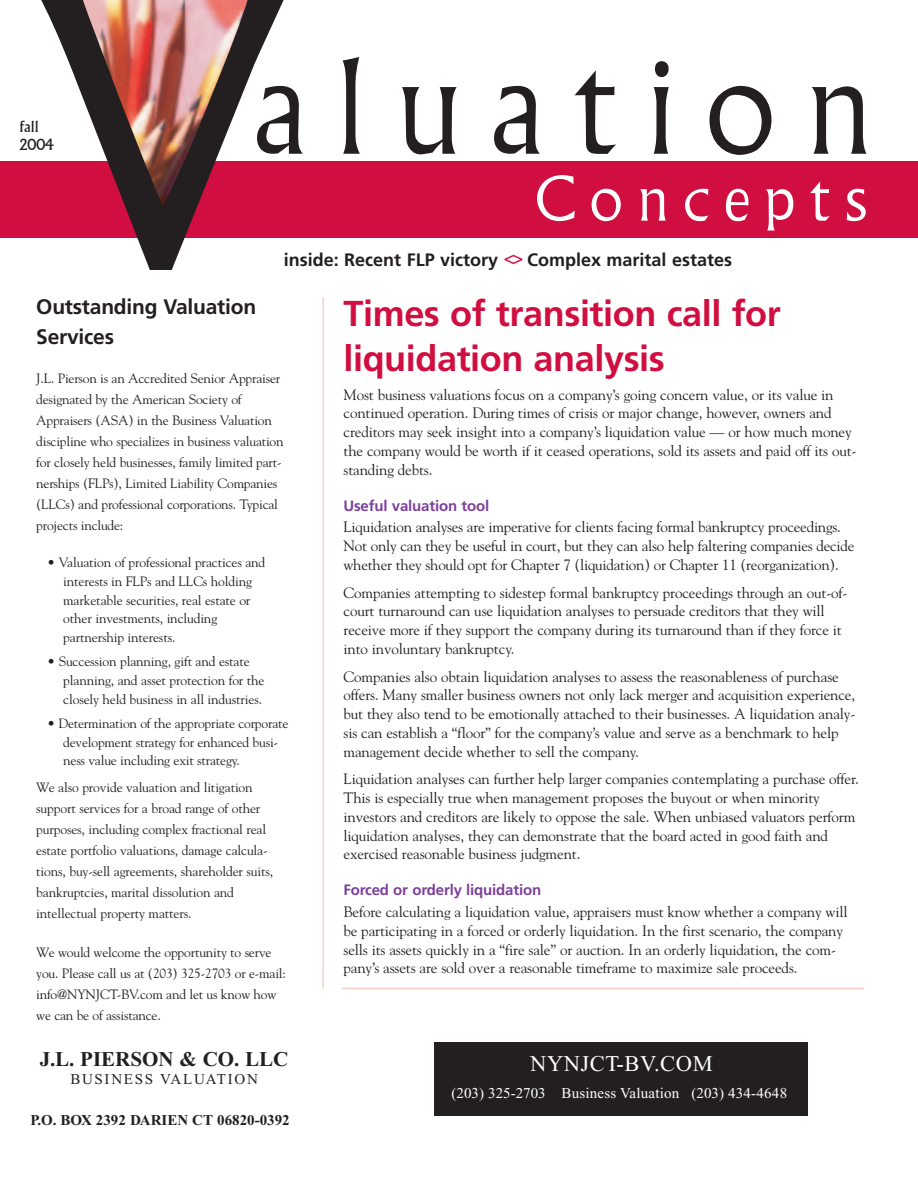
<style>
.page{position:relative;width:918px;height:1188px;background:#fff}
.page>*{position:absolute;margin:0;border:0;box-sizing:border-box;transform-origin:0 0}
.t1{font:300 127.5px "Albertus";letter-spacing:.23em;color:#231f20}
.t2{font:300 60px "Albertus";letter-spacing:.235em;color:#fff}
.t3{font:700 36px/45px "Frutiger";letter-spacing:-.01em;color:#d10e40}
.t4{font:22.5px "Times";letter-spacing:.025em;color:#fff}
.t5{font:700 21px/30px "Frutiger";letter-spacing:-.01em;color:#231f20}
.t6{font:700 21px "Times";color:#231f20}
.t7{font:700 18px "Frutiger";color:#231f20}
.t8{font:15px/18.8px "Goudy";letter-spacing:-.01em;color:#231f20}
.t9{font:700 15px "Frutiger";letter-spacing:-.01em;color:#7c4099}
.t10{font:15px "Times";letter-spacing:.015em;color:#fff}
.t11{font:700 15px "Times";color:#231f20}
.t12{font:15px "Times";letter-spacing:.115em;color:#231f20}
.t13{font:15px/18px "Albertus";color:#231f20}
.t14{font:13.5px/21px "Goudy";letter-spacing:-.015em;color:#231f20}
.s1{font-family:"Goudy";color:#d10e40}
</style>
<div class="page">
<div style="left:1px;top:161px;width:917px;height:76px;background:#d10e40"></div>
<hr style="left:342px;top:988px;width:522px;height:1px;background:#f5cec7">
<hr style="left:322px;top:297px;width:2px;height:691px;background:#f5cec7">
<svg style="left:9px;top:0;width:306px;height:270px"></svg>
<div style="left:435px;top:1042px;width:373px;height:73px;background:#231f20"></div>
<p class="t13" style="left:20px;top:119px;width:36px">fall<br>2004</p>
<h1 class="t1" style="left:255px;top:58px;width:619px">aluation</h1>
<h2 class="t2" style="left:535px;top:176px;width:333px">Concepts</h2>
<p class="t7" style="left:284px;top:252px;width:450px">inside: Recent FLP victory <span class="s1">&lt;&gt;</span> Complex marital estates</p>
<h3 class="t3" style="left:344px;top:293px;width:439px">Times of transition call for liquidation analysis</h3>
<h3 class="t5" style="left:36px;top:294px;width:222px">Outstanding Valuation<br>Services</h3>
<p class="t14" style="left:36px;top:368px;width:249px">J.L. Pierson is an Accredited Senior Appraiser designated by the American Society of Appraisers (ASA) in the Business Valuation discipline who specializes in business valuation for closely held businesses, family limited part&shy;nerships (FLPs), Limited Liability Companies (LLCs) and professional corporations. Typical projects include:</p>
<p class="t14" style="left:63px;top:553px;width:204px;line-height:18.8px;text-indent:-16px">• Valuation of professional practices and interests in FLPs and LLCs holding marketable securities, real estate or other investments, including partnership interests.</p>
<p class="t14" style="left:63px;top:652px;width:203px;line-height:18.8px;text-indent:-16px">• Succession planning, gift and estate planning, and asset protection for the closely held business in all industries.</p>
<p class="t14" style="left:63px;top:714px;width:227px;line-height:18.8px;text-indent:-16px">• Determination of the appropriate corporate development strategy for enhanced busi&shy;ness value including exit strategy.</p>
<p class="t14" style="left:36px;top:777px;width:239px">We also provide valuation and litigation support services for a broad range of other purposes, including complex fractional real estate portfolio valuations, damage calcula&shy;tions, buy-sell agreements, shareholder suits, bankruptcies, marital dissolution and intellectual property matters.</p>
<p class="t14" style="left:36px;top:942px;width:251px">We would welcome the opportunity to serve you. Please call us at (203) 325-2703 or e-mail: info@NYNJCT-BV.com and let us know how we can be of assistance.</p>
<p class="t8" style="left:344px;top:385px;width:515px">Most business valuations focus on a company’s going concern value, or its value in continued operation. During times of crisis or major change, however, owners and creditors may seek insight into a company’s liquidation value — or how much money the company would be worth if it ceased operations, sold its assets and paid off its out&shy;standing debts.</p>
<p class="t9" style="left:344px;top:499px;width:147px">Useful valuation tool</p>
<p class="t8" style="left:344px;top:518px;width:513px">Liquidation analyses are imperative for clients facing formal bankruptcy proceedings.<br>Not only can they be useful in court, but they can also help faltering companies decide whether they should opt for Chapter 7 (liquidation) or Chapter 11 (reorganization).</p>
<p class="t8" style="left:344px;top:583px;width:506px">Companies attempting to sidestep formal bankruptcy proceedings through an out-of&shy;court turnaround can use liquidation analyses to persuade creditors that they will receive more if they support the company during its turnaround than if they force it into involuntary bankruptcy.</p>
<p class="t8" style="left:344px;top:667px;width:513px">Companies also obtain liquidation analyses to assess the reasonableness of purchase offers. Many smaller business owners not only lack merger and acquisition experience, but they also tend to be emotionally attached to their businesses. A liquidation analy&shy;sis can establish a “floor” for the company’s value and serve as a benchmark to help management decide whether to sell the company.</p>
<p class="t8" style="left:344px;top:770px;width:517px">Liquidation analyses can further help larger companies contemplating a purchase offer.<br>This is especially true when management proposes the buyout or when minority investors and creditors are likely to oppose the sale. When unbiased valuators perform liquidation analyses, they can demonstrate that the board acted in good faith and exercised reasonable business judgment.</p>
<p class="t9" style="left:344px;top:884px;width:199px">Forced or orderly liquidation</p>
<p class="t8" style="left:344px;top:903px;width:506px">Before calculating a liquidation value, appraisers must know whether a company will be participating in a forced or orderly liquidation. In the first scenario, the company sells its assets quickly in a “fire sale” or auction. In an orderly liquidation, the com&shy;pany’s assets are sold over a reasonable timeframe to maximize sale proceeds.</p>
<h3 class="t6" style="left:40px;top:1052px;width:250px">J.L. PIERSON &amp; CO. LLC</h3>
<p class="t12" style="left:70px;top:1073px;width:189px">BUSINESS VALUATION</p>
<p class="t11" style="left:30px;top:1115px;width:261px">P.O. BOX 2392 DARIEN CT 06820-0392</p>
<h3 class="t4" style="left:530px;top:1056px;width:184px">NYNJCT-BV.COM</h3>
<p class="t10" style="left:452px;top:1088px;width:337px">(203) 325-2703 Business Valuation (203) 434-4648</p>
</div>
